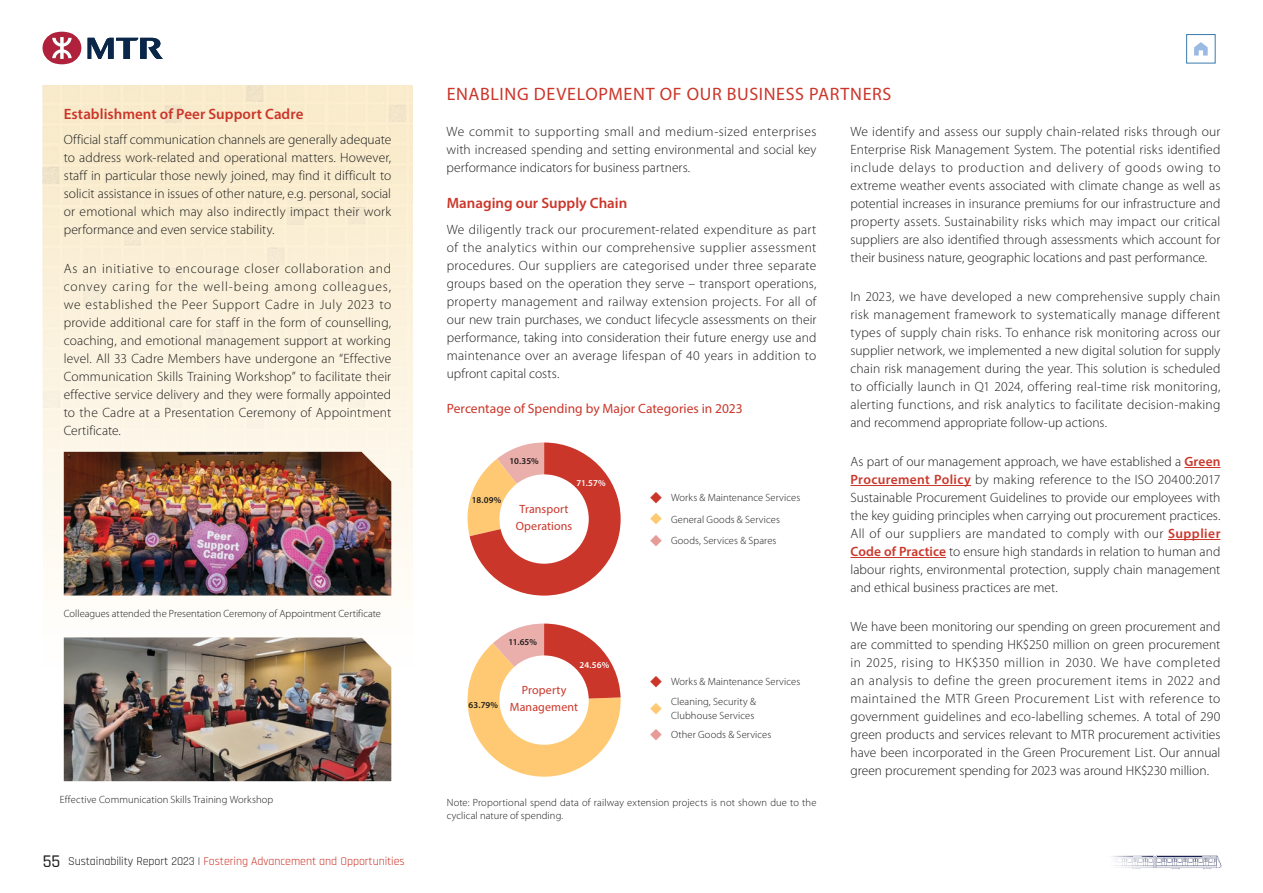
<style>
.page{position:relative;width:1263px;height:893px;background:#fff}
.page>*{position:absolute;margin:0;border:0;box-sizing:border-box;transform-origin:0 0}
.L1{font:18px "Myriad Pro";letter-spacing:.04em;color:#cb362a}
.L2{font:600 15px "Myriad Pro";color:#cb362a}
.Body{font:300 13.5px/18px "Myriad Pro";letter-spacing:.005em;color:#1c1c1b;text-align:justify}
.L3_拷貝{font:13.5px "Myriad Pro";letter-spacing:.005em;color:#cb362a}
.t1{font:12px "Rajdhani";letter-spacing:-.005em;color:#cb362a}
.Body-2{font:12px/16.5px "Myriad Pro";letter-spacing:.01em;color:#cb362a;text-align:center}
.Body-3{font:300 12px "Inter";color:#cb362a}
.Body-4{font:300 12px "Inter";color:#fec972}
.Body-5{font:300 12px "Inter";color:#e69b96}
.Body-Footnote{font:300 10.5px/13.5px "Myriad Pro";letter-spacing:.01em;color:#1c1c1b}
.Body-Footnote-2{font:600 9px "Myriad Pro";color:#1c1c1b}
.Body-Footnote-3{font:600 9px "Myriad Pro";color:#fff}
.s1{font-weight:500;font-size:18px;color:#1c1c1b}
.s2{color:#1c1c1b}
.s3{font-weight:600;color:#cb362a}
</style>
<div class="page">
<img style="left:64px;top:452px;width:327px;height:143px">
<img style="left:64px;top:637px;width:327px;height:144px">
<hr style="left:1184px;top:467px;width:36px;height:1px;background:#cb362a">
<hr style="left:850px;top:485px;width:121px;height:1px;background:#cb362a">
<hr style="left:1168px;top:539px;width:52px;height:1px;background:#cb362a">
<hr style="left:850px;top:557px;width:96px;height:1px;background:#cb362a">
<svg style="left:467px;top:442px;width:154px;height:154px"></svg>
<div style="left:499px;top:474px;width:90px;height:90px;background:#fff;border-radius:50%"></div>
<svg style="left:467px;top:624px;width:154px;height:153px"></svg>
<div style="left:499px;top:655px;width:90px;height:90px;background:#fff;border-radius:50%"></div>
<svg style="left:1112px;top:855px;width:109px;height:14px"></svg>
<hr style="left:1157px;top:857px;width:44px;height:1px;background:#192150">
<svg style="left:43px;top:32px;width:38px;height:32px"></svg>
<svg style="left:88px;top:38px;width:75px;height:21px"></svg>
<svg style="left:1186px;top:34px;width:29px;height:29px"></svg>
<p class="L2" style="left:64px;top:104px;width:241px">Establishment of Peer Support Cadre</p>
<p class="Body" style="left:64px;top:131px;width:329px">Official staff communication channels are generally adequate to address work-related and operational matters. However, staff in particular those newly joined, may find it difficult to solicit assistance in issues of other nature, e.g. personal, social or emotional which may also indirectly impact their work performance and even service stability.</p>
<p class="Body" style="left:64px;top:260px;width:329px">As an initiative to encourage closer collaboration and convey caring for the well-being among colleagues, we established the Peer Support Cadre in July 2023 to provide additional care for staff in the form of counselling, coaching, and emotional management support at working level. All 33 Cadre Members have undergone an “Effective Communication Skills Training Workshop” to facilitate their effective service delivery and they were formally appointed to the Cadre at a Presentation Ceremony of Appointment Certificate.</p>
<p class="Body-Footnote" style="left:64px;top:607px;width:319px">Colleagues attended the Presentation Ceremony of Appointment Certificate</p>
<p class="Body-Footnote" style="left:60px;top:793px;width:215px">Effective Communication Skills Training Workshop</p>
<p class="t1" style="left:43px;top:855px;width:363px"><span class="s1">55</span> <span class="s2">Sustainability Report 2023 |</span> Fostering Advancement and Opportunities</p>
<p class="L1" style="left:447px;top:83px;width:446px">ENABLING DEVELOPMENT OF OUR BUSINESS PARTNERS</p>
<p class="Body" style="left:446px;top:122px;width:371px">We commit to supporting small and medium-sized enterprises with increased spending and setting environmental and social key performance indicators for business partners.</p>
<p class="Body" style="left:850px;top:122px;width:371px">We identify and assess our supply chain-related risks through our Enterprise Risk Management System. The potential risks identified include delays to production and delivery of goods owing to extreme weather events associated with climate change as well as potential increases in insurance premiums for our infrastructure and property assets. Sustainability risks which may impact our critical suppliers are also identified through assessments which account for their business nature, geographic locations and past performance.</p>
<p class="Body" style="left:850px;top:288px;width:371px">In 2023, we have developed a new comprehensive supply chain risk management framework to systematically manage different types of supply chain risks. To enhance risk monitoring across our supplier network, we implemented a new digital solution for supply chain risk management during the year. This solution is scheduled to officially launch in Q1 2024, offering real-time risk monitoring, alerting functions, and risk analytics to facilitate decision-making and recommend appropriate follow-up actions.</p>
<p class="Body" style="left:850px;top:453px;width:371px">As part of our management approach, we have established a <span class="s3">Green Procurement Policy</span> by making reference to the ISO 20400:2017<br>Sustainable Procurement Guidelines to provide our employees with the key guiding principles when carrying out procurement practices.<br>All of our suppliers are mandated to comply with our <span class="s3">Supplier Code of Practice</span> to ensure high standards in relation to human and labour rights, environmental protection, supply chain management and ethical business practices are met.</p>
<p class="Body" style="left:850px;top:618px;width:371px">We have been monitoring our spending on green procurement and are committed to spending HK$250 million on green procurement in 2025, rising to HK$350 million in 2030. We have completed an analysis to define the green procurement items in 2022 and maintained the MTR Green Procurement List with reference to government guidelines and eco-labelling schemes. A total of 290 green products and services relevant to MTR procurement activities have been incorporated in the Green Procurement List. Our annual green procurement spending for 2023 was around HK$230 million.</p>
<p class="L2" style="left:447px;top:193px;width:182px">Managing our Supply Chain</p>
<p class="Body" style="left:447px;top:221px;width:371px">We diligently track our procurement-related expenditure as part of the analytics within our comprehensive supplier assessment procedures. Our suppliers are categorised under three separate groups based on the operation they serve – transport operations, property management and railway extension projects. For all of our new train purchases, we conduct lifecycle assessments on their performance, taking into consideration their future energy use and maintenance over an average lifespan of 40 years in addition to upfront capital costs.</p>
<p class="L3_拷貝" style="left:447px;top:400px;width:297px">Percentage of Spending by Major Categories in 2023</p>
<p class="Body-Footnote-2" style="left:510px;top:455px;width:31px">10.35%</p>
<p class="Body-Footnote-3" style="left:576px;top:478px;width:31px">71.57%</p>
<p class="Body-3" style="left:650px;top:489px;width:14px">◆</p>
<p class="Body-Footnote" style="left:671px;top:491px;width:131px">Works &amp; Maintenance Services</p>
<p class="Body-4" style="left:650px;top:510px;width:14px">◆</p>
<p class="Body-Footnote" style="left:671px;top:512px;width:110px">General Goods &amp; Services</p>
<p class="Body-5" style="left:650px;top:532px;width:14px">◆</p>
<p class="Body-Footnote" style="left:671px;top:534px;width:107px">Goods, Services &amp; Spares</p>
<p class="Body-Footnote-2" style="left:472px;top:495px;width:31px">18.09%</p>
<p class="Body-2" style="left:516px;top:501px;width:58px">Transport<br>Operations</p>
<p class="Body-Footnote-2" style="left:508px;top:636px;width:30px">11.65%</p>
<p class="Body-Footnote-3" style="left:580px;top:659px;width:31px">24.56%</p>
<p class="Body-3" style="left:650px;top:673px;width:14px">◆</p>
<p class="Body-Footnote" style="left:671px;top:675px;width:131px">Works &amp; Maintenance Services</p>
<p class="Body-4" style="left:650px;top:700px;width:14px">◆</p>
<p class="Body-Footnote" style="left:671px;top:695px;width:86px">Cleaning, Security &amp;<br>Clubhouse Services</p>
<p class="Body-5" style="left:650px;top:726px;width:14px">◆</p>
<p class="Body-Footnote" style="left:671px;top:728px;width:102px">Other Goods &amp; Services</p>
<p class="Body-2" style="left:510px;top:682px;width:70px">Property<br>Management</p>
<p class="Body-Footnote-2" style="left:469px;top:699px;width:31px">63.79%</p>
<p class="Body-Footnote" style="left:447px;top:796px;width:371px">Note: Proportional spend data of railway extension projects is not shown due to the cyclical nature of spending.</p>
</div>
